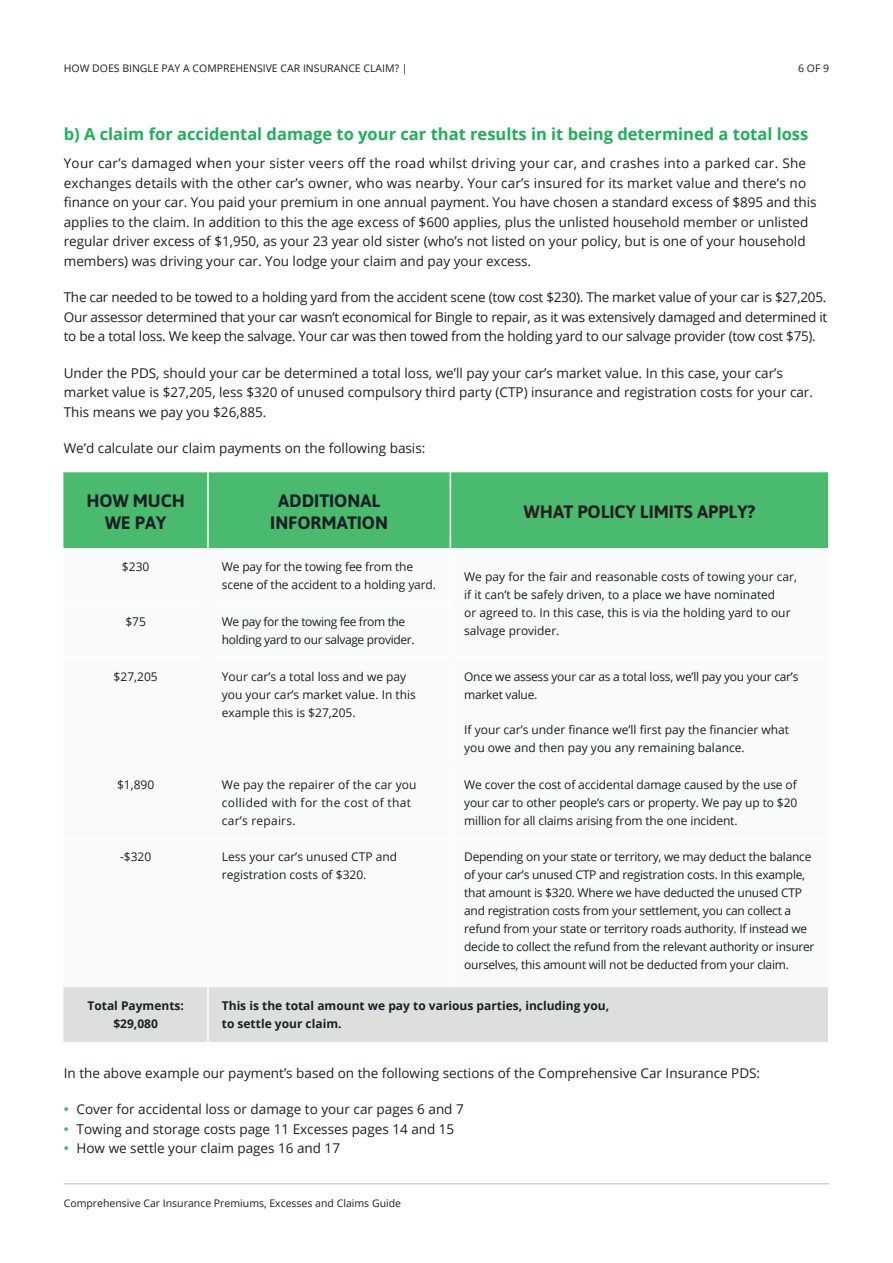
<style>
.page{position:relative;width:893px;height:1263px;background:#fff}
.page>*{position:absolute;margin:0;border:0;box-sizing:border-box;transform-origin:0 0}
.t1{font:700 18px/21.6px "Asap";color:#172025;text-align:center}
.t2{font:700 18px "Asap";color:#231f20}
.t3{font:700 16.5px "Open Sans";color:#20ae5c}
.t4{font:13.5px/19.5px "Open Sans";color:#172025}
.t5{font:12px/18px "Open Sans";letter-spacing:-.01em;color:#172025}
.t6{font:700 12px/18px "Open Sans";color:#172025;text-align:center}
.t7{font:12px/18px "Open Sans";letter-spacing:.02em;color:#172025}
.t8{font:12px/18px "Open Sans";letter-spacing:-.03em;color:#172025}
.t9{font:10.5px "Open Sans";color:#172025}
.s1{font-family:"Asap";font-size:15px;color:#4aba6e}
</style>
<div class="page">
<hr style="left:64px;top:1183px;width:765px;height:1px;background:#babcbd">
<div style="left:63px;top:472px;width:765px;height:76px;background:#4aba6e"></div>
<div style="left:63px;top:987px;width:765px;height:55px;background:#dddede"></div>
<hr style="left:450px;top:472px;width:1px;height:76px;background:#fff">
<hr style="left:207px;top:987px;width:2px;height:55px;background:#fff">
<hr style="left:207px;top:472px;width:2px;height:76px;background:#fff">
<p class="t9" style="left:64px;top:61px;width:345px">HOW DOES BINGLE PAY A COMPREHENSIVE CAR INSURANCE CLAIM? |</p>
<p class="t9" style="left:798px;top:61px;width:33px">6 OF 9</p>
<p class="t3" style="left:64px;top:123px;width:746px">b) A claim for accidental damage to your car that results in it being determined a total loss</p>
<p class="t4" style="left:64px;top:153px;width:754px">Your car’s damaged when your sister veers off the road whilst driving your car, and crashes into a parked car. She exchanges details with the other car’s owner, who was nearby. Your car’s insured for its market value and there’s no finance on your car. You paid your premium in one annual payment. You have chosen a standard excess of $895 and this applies to the claim. In addition to this the age excess of $600 applies, plus the unlisted household member or unlisted regular driver excess of $1,950, as your 23 year old sister (who’s not listed on your policy, but is one of your household members) was driving your car. You lodge your claim and pay your excess.</p>
<p class="t4" style="left:64px;top:287px;width:765px;text-align:justify">The car needed to be towed to a holding yard from the accident scene (tow cost $230). The market value of your car is $27,205.<br>Our assessor determined that your car wasn’t economical for Bingle to repair, as it was extensively damaged and determined it to be a total loss. We keep the salvage. Your car was then towed from the holding yard to our salvage provider (tow cost $75).</p>
<p class="t4" style="left:64px;top:363px;width:751px">Under the PDS, should your car be determined a total loss, we’ll pay your car’s market value. In this case, your car’s market value is $27,205, less $320 of unused compulsory third party (CTP) insurance and registration costs for your car.<br>This means we pay you $26,885.</p>
<p class="t4" style="left:64px;top:438px;width:363px">We’d calculate our claim payments on the following basis:</p>
<h1 class="t1" style="left:86px;top:489px;width:100px">HOW MUCH<br>WE PAY</h1>
<h1 class="t1" style="left:270px;top:489px;width:119px">ADDITIONAL<br>INFORMATION</h1>
<h1 class="t2" style="left:524px;top:499px;width:233px">WHAT POLICY LIMITS APPLY?</h1>
<p class="t5" style="left:122px;top:557px;width:29px">$230</p>
<p class="t5" style="left:222px;top:557px;width:216px">We pay for the towing fee from the scene of the accident to a holding yard.</p>
<p class="t5" style="left:464px;top:567px;width:334px">We pay for the fair and reasonable costs of towing your car, if it can’t be safely driven, to a place we have nominated<br>or agreed to. In this case, this is via the holding yard to our salvage provider.</p>
<p class="t5" style="left:125px;top:612px;width:22px">$75</p>
<p class="t8" style="left:222px;top:612px;width:194px">We pay for the towing fee from the holding yard to our salvage provider.</p>
<p class="t5" style="left:114px;top:667px;width:46px">$27,205</p>
<p class="t5" style="left:222px;top:667px;width:196px">Your car’s a total loss and we pay you your car’s market value. In this example this is $27,205.</p>
<p class="t5" style="left:464px;top:667px;width:336px">Once we assess your car as a total loss, we’ll pay you your car’s market value.</p>
<p class="t5" style="left:464px;top:720px;width:326px">If your car’s under finance we’ll first pay the financier what you owe and then pay you any remaining balance.</p>
<p class="t5" style="left:117px;top:775px;width:39px">$1,890</p>
<p class="t7" style="left:222px;top:775px;width:196px">We pay the repairer of the car you collided with for the cost of that car’s repairs.</p>
<p class="t5" style="left:464px;top:775px;width:335px;text-align:justify">We cover the cost of accidental damage caused by the use of your car to other people’s cars or property. We pay up to $20 million for all claims arising from the one incident.</p>
<p class="t5" style="left:120px;top:848px;width:33px">-$320</p>
<p class="t5" style="left:222px;top:848px;width:177px">Less your car’s unused CTP and registration costs of $320.</p>
<p class="t5" style="left:464px;top:848px;width:352px">Depending on your state or territory, we may deduct the balance of your car’s unused CTP and registration costs. In this example, that amount is $320. Where we have deducted the unused CTP and registration costs from your settlement, you can collect a refund from your state or territory roads authority. If instead we decide to collect the refund from the relevant authority or insurer ourselves, this amount will not be deducted from your claim.</p>
<p class="t6" style="left:87px;top:996px;width:98px">Total Payments: $29,080</p>
<p class="t6" style="left:222px;top:996px;width:389px;text-align:left">This is the total amount we pay to various parties, including you, to settle your claim.</p>
<p class="t4" style="left:64px;top:1063px;width:698px">In the above example our payment’s based on the following sections of the Comprehensive Car Insurance PDS:</p>
<p class="t4" style="left:64px;top:1099px;width:401px"><span class="s1">•</span> Cover for accidental loss or damage to your car pages 6 and 7</p>
<p class="t4" style="left:64px;top:1119px;width:392px"><span class="s1">•</span> Towing and storage costs page 11 Excesses pages 14 and 15</p>
<p class="t4" style="left:64px;top:1138px;width:278px"><span class="s1">•</span> How we settle your claim pages 16 and 17</p>
<p class="t9" style="left:64px;top:1196px;width:339px">Comprehensive Car Insurance Premiums, Excesses and Claims Guide</p>
</div>
